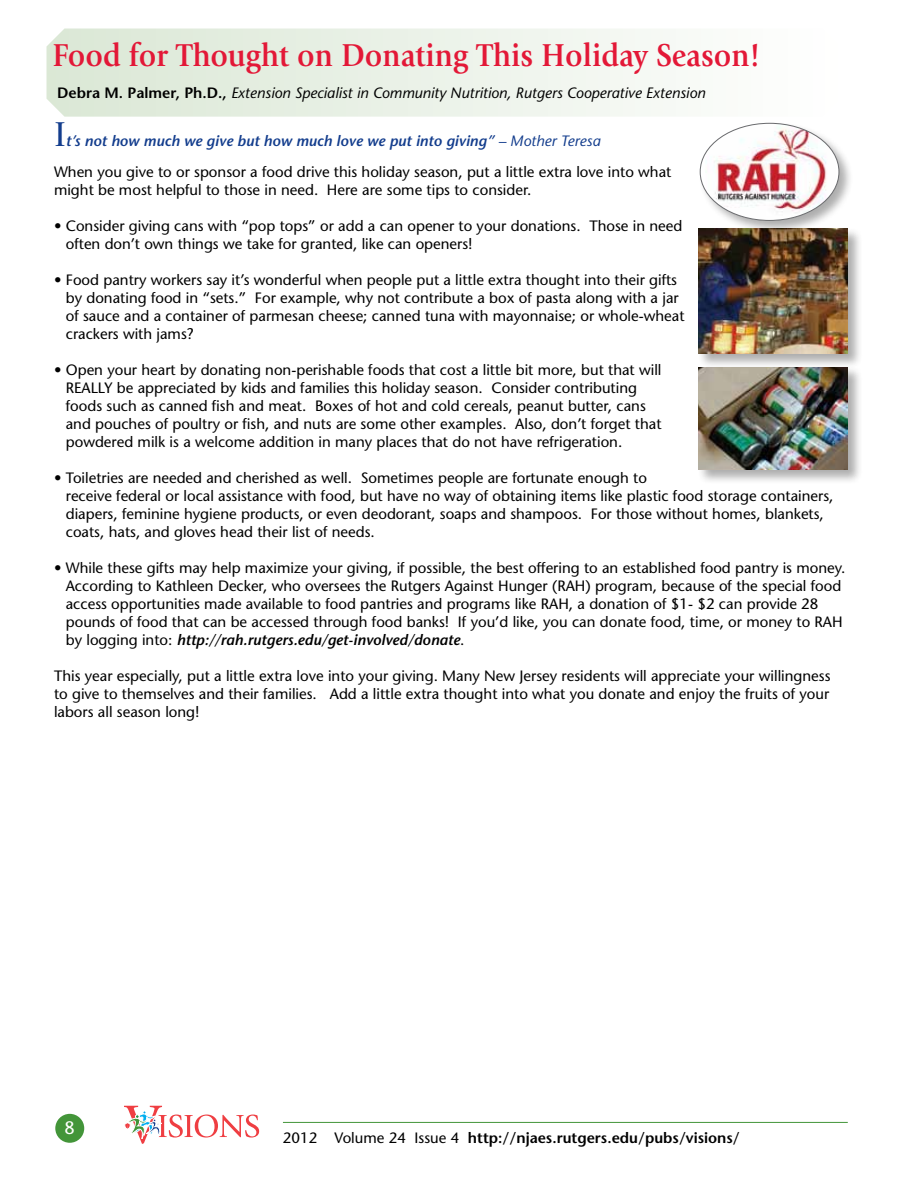
<style>
.page{position:relative;width:918px;height:1188px;background:#fff}
.page>*{position:absolute;margin:0;border:0;box-sizing:border-box;transform-origin:0 0}
.t1{font:36px "Giovanni";color:#133d8d}
.t2{font:700 33px "Giovanni";color:#e31837;scale:.9 1}
.t3{font:18px "Stone Sans";color:#fff}
.t4{font:15px/18px "Stone Sans";color:#000}
.t5{font:italic 15px "Stone Sans";color:#000}
.t6{font:600 15px "Stone Sans";color:#000}
.s1{font-weight:600;font-style:normal}
.s2{font-weight:600;font-style:italic;color:#133d8d}
.s3{font-style:italic;color:#133d8d}
.s4{font-weight:600;font-style:italic}
.s5{font-weight:400}
</style>
<div class="page">
<div style="left:55px;top:1114px;width:29px;height:29px;background:#439539;border-radius:50%"></div>
<svg style="left:124px;top:1106px;width:135px;height:38px"></svg>
<hr style="left:283px;top:1122px;width:565px;height:1px;background:#439539">
<svg style="left:46px;top:28px;width:617px;height:89px"></svg>
<div style="left:697px;top:366px;width:166px;height:118px;background:#000;opacity:.32"></div>
<img style="left:699px;top:369px;width:149px;height:101px">
<div style="left:697px;top:227px;width:166px;height:142px;background:#000;opacity:.32"></div>
<img style="left:699px;top:236px;width:149px;height:118px">
<div style="left:699px;top:122px;width:155px;height:114px;background:#000;opacity:.32"></div>
<img style="left:705px;top:123px;width:130px;height:97px">
<h2 class="t2" style="left:53px;top:36px;width:788px">Food for Thought on Donating This Holiday Season!</h2>
<p class="t5" style="left:57px;top:83px;width:650px"><span class="s1">Debra M. Palmer, Ph.D.,</span> Extension Specialist in Community Nutrition, Rutgers Cooperative Extension</p>
<h1 class="t1" style="left:54px;top:114px;width:13px">I</h1>
<p class="t4" style="left:54px;top:124px;width:619px;line-height:31.5px;text-indent:12px"><span class="s2">t’s not how much we give but how much love we put into giving”</span> <span class="s3">– Mother Teresa<br></span>When you give to or sponsor a food drive this holiday season, put a little extra love into what</p>
<p class="t4" style="left:54px;top:181px;width:479px">might be most helpful to those in need. Here are some tips to consider.</p>
<p class="t4" style="left:66px;top:217px;width:618px;text-indent:-12px">• Consider giving cans with “pop tops” or add a can opener to your donations. Those in need often don’t own things we take for granted, like can openers!</p>
<p class="t4" style="left:66px;top:271px;width:620px;text-indent:-12px">• Food pantry workers say it’s wonderful when people put a little extra thought into their gifts by donating food in “sets.” For example, why not contribute a box of pasta along with a jar of sauce and a container of parmesan cheese; canned tuna with mayonnaise; or whole-wheat crackers with jams?</p>
<p class="t4" style="left:66px;top:361px;width:597px;text-indent:-12px">• Open your heart by donating non-perishable foods that cost a little bit more, but that will REALLY be appreciated by kids and families this holiday season. Consider contributing foods such as canned fish and meat. Boxes of hot and cold cereals, peanut butter, cans and pouches of poultry or fish, and nuts are some other examples. Also, don’t forget that powdered milk is a welcome addition in many places that do not have refrigeration.</p>
<p class="t4" style="left:66px;top:469px;width:769px;text-indent:-12px">• Toiletries are needed and cherished as well. Sometimes people are fortunate enough to<br>receive federal or local assistance with food, but have no way of obtaining items like plastic food storage containers, diapers, feminine hygiene products, or even deodorant, soaps and shampoos. For those without homes, blankets, coats, hats, and gloves head their list of needs.</p>
<p class="t4" style="left:66px;top:559px;width:781px;text-indent:-12px">• While these gifts may help maximize your giving, if possible, the best offering to an established food pantry is money.<br>According to Kathleen Decker, who oversees the Rutgers Against Hunger (RAH) program, because of the special food access opportunities made available to food pantries and programs like RAH, a donation of $1- $2 can provide 28 pounds of food that can be accessed through food banks! If you’d like, you can donate food, time, or money to RAH by logging into: <span class="s4">http://rah.rutgers.edu/get-involved/donate</span>.</p>
<p class="t4" style="left:54px;top:667px;width:778px;text-align:justify">This year especially, put a little extra love into your giving. Many New Jersey residents will appreciate your willingness to give to themselves and their families. Add a little extra thought into what you donate and enjoy the fruits of your labors all season long!</p>
<p class="t3" style="left:65px;top:1117px;width:12px">8</p>
<p class="t6" style="left:283px;top:1128px;width:458px"><span class="s5">2012 Volume 24 Issue 4</span> http://njaes.rutgers.edu/pubs/visions/</p>
</div>
